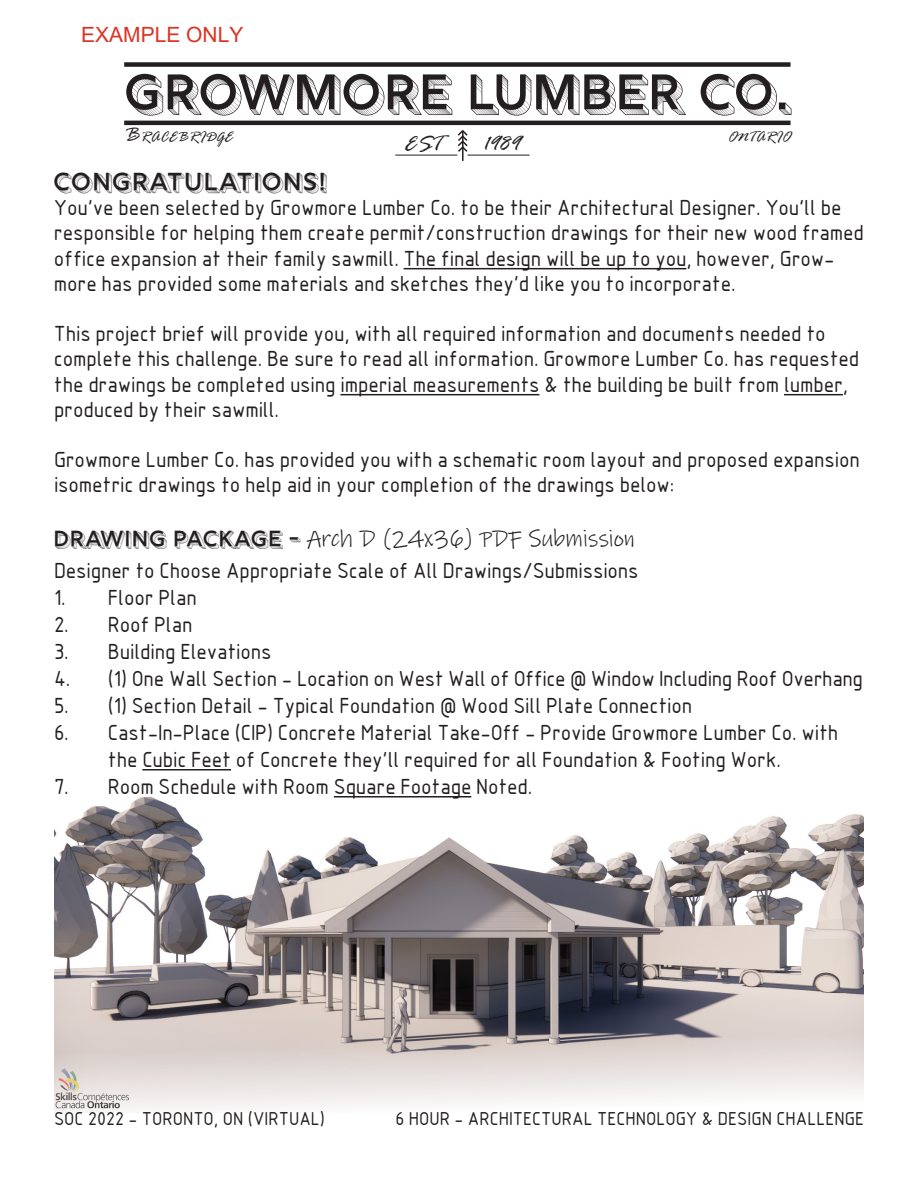
<style>
.page{position:relative;width:918px;height:1188px;background:#fff}
.page>*{position:absolute;margin:0;border:0;box-sizing:border-box;transform-origin:0 0}
.t1{font:54px "Rig Medium Lines";color:#231f20}
.t2{font:27px "Rig Medium Lines";color:#231f20}
.t3{font:24px "Ink Free";letter-spacing:-.01em;color:#231f20}
.t4{font:italic 22.5px "Rage";color:#231f20}
.t5{font:21px/25.2px "GOST Common";letter-spacing:-.01em;color:#231f20}
.t6{font:21px "Arial";color:#db3425}
.t7{font:18px "GOST Common";color:#231f20}
.t8{font:italic 15.75px "Rage";color:#231f20}
.s1{font-family:"Rig Medium Lines"}
.s2{font-size:22.5px}
</style>
<div class="page">
<img style="left:54px;top:796px;width:810px;height:316px">
<hr style="left:124px;top:121px;width:667px;height:4px;background:#231f20">
<div style="left:124px;top:62px;width:667px;height:5px;background:#231f20"></div>
<hr style="left:462px;top:131px;width:2px;height:30px;background:#231f20">
<svg style="left:457px;top:130px;width:11px;height:23px"></svg>
<hr style="left:404px;top:268px;width:282px;height:1px;background:#231f20">
<hr style="left:340px;top:394px;width:199px;height:1px;background:#231f20">
<hr style="left:784px;top:394px;width:59px;height:1px;background:#231f20">
<hr style="left:142px;top:769px;width:89px;height:2px;background:#231f20">
<hr style="left:334px;top:796px;width:137px;height:2px;background:#231f20">
<hr style="left:395px;top:155px;width:62px;height:1px;background:#231f20">
<hr style="left:468px;top:155px;width:62px;height:1px;background:#231f20">
<p class="t6" style="left:81px;top:20px;width:164px">EXAMPLE ONLY</p>
<p class="t1" style="left:126px;top:62px;width:668px">GROWMORE LUMBER CO.</p>
<p class="t4" style="left:404px;top:132px;width:40px">EST</p>
<p class="t4" style="left:483px;top:132px;width:39px">1989</p>
<p class="t2" style="left:54px;top:167px;width:275px">CONGRATULATIONS!</p>
<p class="t5" style="left:54px;top:194px;width:812px">You’ve been selected by Growmore Lumber Co. to be their Architectural Designer. You’ll be responsible for helping them create permit/construction drawings for their new wood framed office expansion at their family sawmill. The final design will be up to you, however, Grow&shy;more has provided some materials and sketches they’d like you to incorporate.</p>
<p class="t5" style="left:54px;top:320px;width:807px">This project brief will provide you, with all required information and documents needed to complete this challenge. Be sure to read all information. Growmore Lumber Co. has requested the drawings be completed using imperial measurements &amp; the building be built from lumber, produced by their sawmill.</p>
<p class="t5" style="left:54px;top:446px;width:808px">Growmore Lumber Co. has provided you with a schematic room layout and proposed expansion isometric drawings to help aid in your completion of the drawings below:</p>
<p class="t3" style="left:54px;top:523px;width:582px"><span class="s1">DRAWING PACKAGE -</span> Arch D (24x36) PDF Submission</p>
<p class="t8" style="left:124px;top:129px;width:110px"><span class="s2">B</span>RACEBRIDGE</p>
<p class="t8" style="left:728px;top:129px;width:64px">ONTARIO</p>
<p class="t5" style="left:54px;top:557px;width:586px">Designer to Choose Appropriate Scale of All Drawings/Submissions</p>
<p class="t5" style="left:54px;top:584px;width:144px">1. Floor Plan</p>
<p class="t5" style="left:54px;top:611px;width:140px">2. Roof Plan</p>
<p class="t5" style="left:54px;top:638px;width:219px">3. Building Elevations</p>
<p class="t5" style="left:54px;top:665px;width:811px">4. (1) One Wall Section - Location on West Wall of Office @ Window Including Roof Overhang</p>
<p class="t5" style="left:54px;top:692px;width:640px">5. (1) Section Detail - Typical Foundation @ Wood Sill Plate Connection</p>
<p class="t5" style="left:54px;top:718px;width:786px;line-height:27px;text-align:center">6. Cast-In-Place (CIP) Concrete Material Take-Off - Provide Growmore Lumber Co. with the Cubic Feet of Concrete they’ll required for all Foundation &amp; Footing Work.</p>
<p class="t5" style="left:54px;top:773px;width:480px">7. Room Schedule with Room Square Footage Noted.</p>
<p class="t7" style="left:54px;top:1107px;width:273px">SOC 2022 - TORONTO, ON (VIRTUAL)</p>
<p class="t7" style="left:395px;top:1107px;width:470px">6 HOUR - ARCHITECTURAL TECHNOLOGY &amp; DESIGN CHALLENGE</p>
</div>
